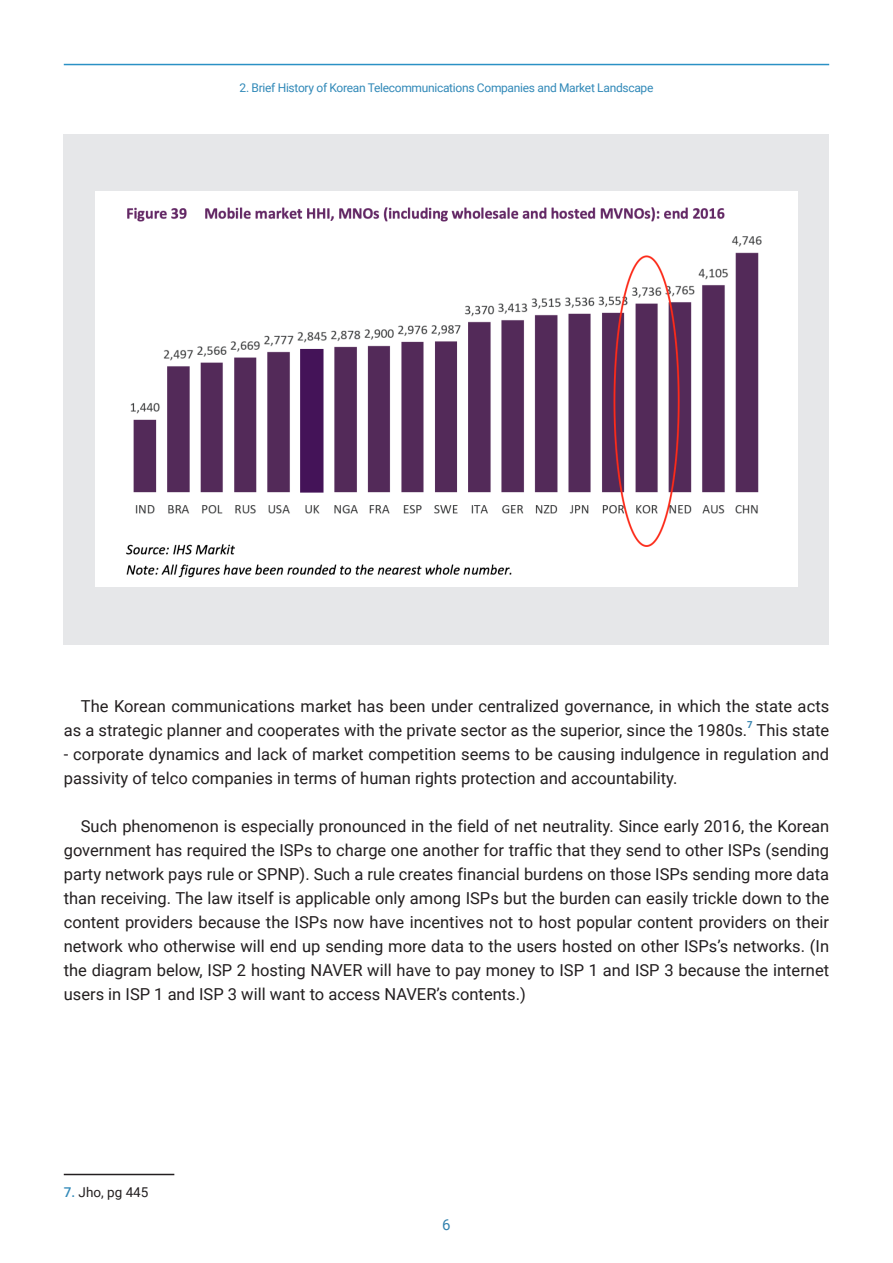
<style>
.page{position:relative;width:893px;height:1263px;background:#fff}
.page>*{position:absolute;margin:0;border:0;box-sizing:border-box;transform-origin:0 0}
.t1{font:16.5px/24px "Roboto";color:#231f20}
.t2{font:15px "Roboto";color:#3382ae}
.t3{font:13.5px "Roboto";color:#231f20}
.t4{font:12px "Roboto";letter-spacing:-.025em;color:#3189b8}
.t5{font:700 9.6px "Roboto";color:#3382ae}
.s1{font-weight:500;color:#3189b8}
</style>
<div class="page">
<div style="left:64px;top:134px;width:765px;height:510px;background:#e6e7e9"></div>
<hr style="left:64px;top:64px;width:765px;height:1px;background:#2b91c5">
<hr style="left:64px;top:1174px;width:110px;height:1px;background:#231f20">
<img style="left:95px;top:192px;width:702px;height:394px">
<p class="t4" style="left:240px;top:79px;width:415px">2. Brief History of Korean Telecommunications Companies and Market Landscape</p>
<p class="t1" style="left:64px;top:693px;width:767px;text-indent:17px">The Korean communications market has been under centralized governance, in which the state acts as a strategic planner and cooperates with the private sector as the superior, since the 1980s.</p>
<p class="t5" style="left:747px;top:717px;width:7px">7</p>
<p class="t1" style="left:756px;top:717px;width:74px">This state</p>
<p class="t1" style="left:64px;top:741px;width:767px">- corporate dynamics and lack of market competition seems to be causing indulgence in regulation and passivity of telco companies in terms of human rights protection and accountability.</p>
<p class="t1" style="left:64px;top:813px;width:767px;text-align:justify;text-indent:17px">Such phenomenon is especially pronounced in the field of net neutrality. Since early 2016, the Korean government has required the ISPs to charge one another for traffic that they send to other ISPs (sending party network pays rule or SPNP). Such a rule creates financial burdens on those ISPs sending more data than receiving. The law itself is applicable only among ISPs but the burden can easily trickle down to the content providers because the ISPs now have incentives not to host popular content providers on their network who otherwise will end up sending more data to the users hosted on other ISPs’s networks. (In the diagram below, ISP 2 hosting NAVER will have to pay money to ISP 1 and ISP 3 because the internet users in ISP 1 and ISP 3 will want to access NAVER’s contents.)</p>
<p class="t3" style="left:64px;top:1183px;width:86px"><span class="s1">7.</span> Jho, pg 445</p>
<p class="t2" style="left:442px;top:1214px;width:10px">6</p>
</div>
